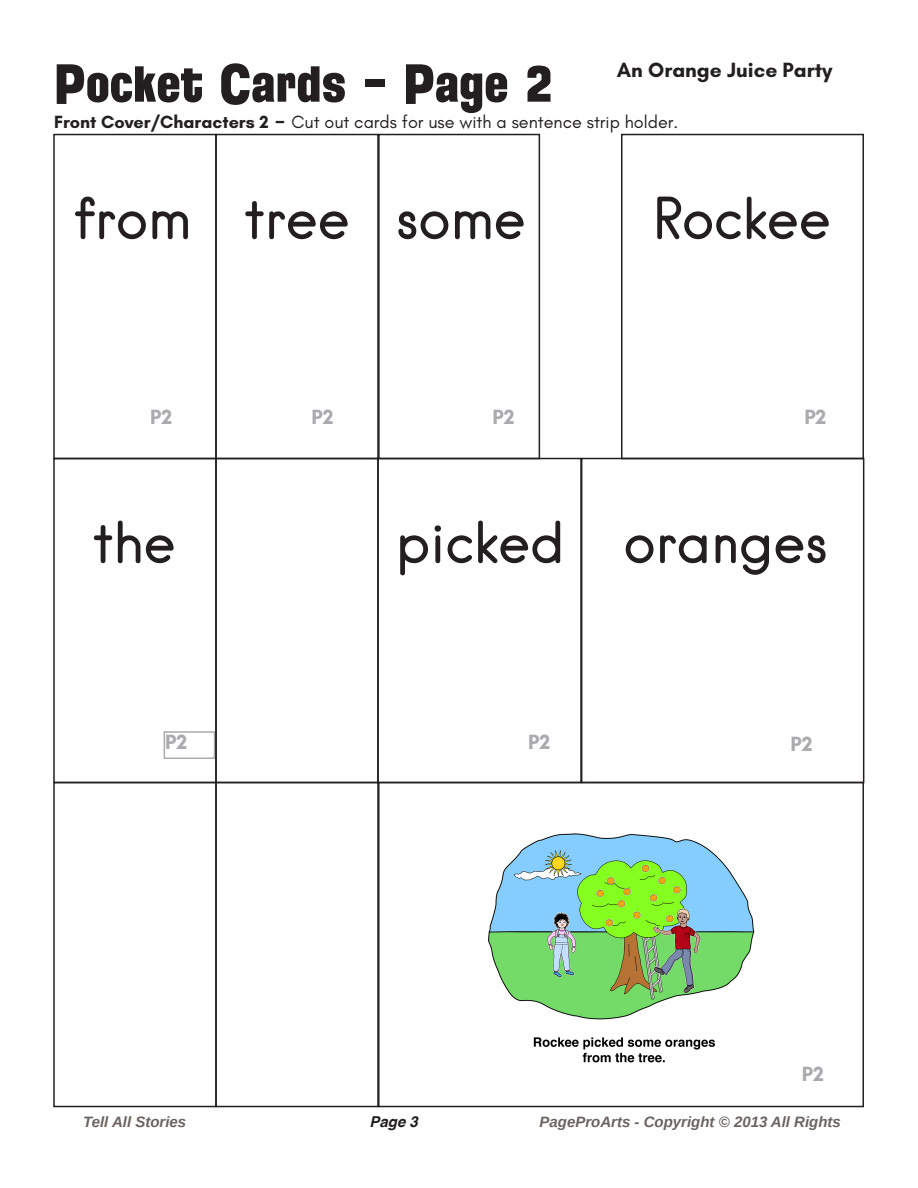
<style>
.page{position:relative;width:918px;height:1188px;background:#fff}
.page>*{position:absolute;margin:0;border:0;box-sizing:border-box;transform-origin:0 0}
.t1{font:54px "Hanken";color:#231f20}
.t2{font:54px "Florida Project Phase One";color:#231f20}
.t3{font:700 21px "Glacial Indifference";color:#231f20}
.t4{font:700 21px "Glacial Indifference";color:#aaabaf}
.t5{font:18px "Glacial Indifference";color:#231f20}
.t6{font:italic 700 15px "Liberation Sans";color:#6b6360}
.t7{font:italic 700 15px "Helvetica";color:#231f20}
.s1{font-weight:700}
.s2{font-weight:700;font-size:27px}
</style>
<div class="page">
<img style="left:488px;top:833px;width:267px;height:230px">
<div style="left:53px;top:134px;width:164px;height:325px;border:2px solid #231f20"></div>
<div style="left:215px;top:134px;width:164px;height:325px;border:2px solid #231f20"></div>
<div style="left:378px;top:134px;width:162px;height:325px;border:2px solid #231f20"></div>
<div style="left:378px;top:782px;width:486px;height:325px;border:2px solid #231f20"></div>
<div style="left:164px;top:731px;width:51px;height:28px;border:2px solid #aaabaf"></div>
<div style="left:53px;top:458px;width:164px;height:325px;border:2px solid #231f20"></div>
<div style="left:215px;top:458px;width:164px;height:325px;border:2px solid #231f20"></div>
<div style="left:377px;top:458px;width:205px;height:325px;border:2px solid #231f20"></div>
<div style="left:581px;top:458px;width:283px;height:325px;border:2px solid #231f20"></div>
<div style="left:53px;top:782px;width:164px;height:325px;border:2px solid #231f20"></div>
<div style="left:215px;top:782px;width:164px;height:325px;border:2px solid #231f20"></div>
<div style="left:621px;top:134px;width:243px;height:325px;border:2px solid #231f20"></div>
<p class="t3" style="left:617px;top:57px;width:217px">An Orange Juice Party</p>
<p class="t2" style="left:54px;top:48px;width:501px">Pocket Cards - Page 2</p>
<p class="t5" style="left:54px;top:112px;width:626px"><span class="s1">Front Cover/Characters 2</span> <span class="s2">-</span> Cut out cards for use with a sentence strip holder.</p>
<p class="t1" style="left:74px;top:185px;width:119px">from</p>
<p class="t1" style="left:244px;top:185px;width:107px">tree</p>
<p class="t1" style="left:653px;top:185px;width:180px">Rockee</p>
<p class="t1" style="left:396px;top:185px;width:131px">some</p>
<p class="t4" style="left:150px;top:404px;width:24px">P2</p>
<p class="t4" style="left:804px;top:404px;width:24px">P2</p>
<p class="t4" style="left:312px;top:404px;width:24px">P2</p>
<p class="t4" style="left:493px;top:404px;width:24px">P2</p>
<p class="t1" style="left:93px;top:509px;width:84px">the</p>
<p class="t4" style="left:165px;top:728px;width:24px">P2</p>
<p class="t1" style="left:396px;top:509px;width:170px">picked</p>
<p class="t4" style="left:528px;top:729px;width:24px">P2</p>
<p class="t1" style="left:624px;top:509px;width:206px">oranges</p>
<p class="t4" style="left:791px;top:731px;width:24px">P2</p>
<p class="t4" style="left:802px;top:1061px;width:24px">P2</p>
<p class="t6" style="left:83px;top:1112px;width:105px">Tell All Stories</p>
<p class="t7" style="left:370px;top:1110px;width:50px">Page 3</p>
<p class="t6" style="left:540px;top:1111px;width:303px">PageProArts - Copyright © 2013 All Rights</p>
</div>
